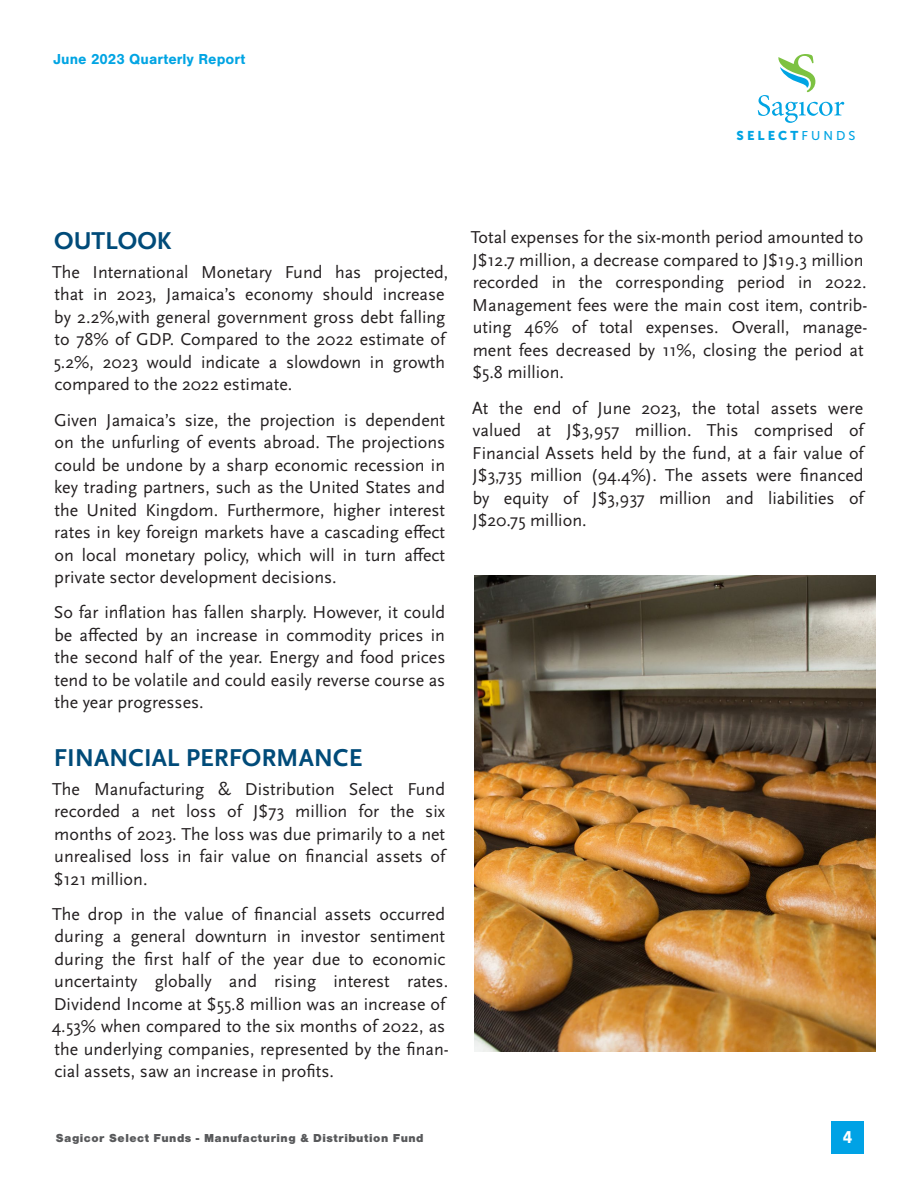
<style>
.page{position:relative;width:918px;height:1188px;background:#fff}
.page>*{position:absolute;margin:0;border:0;box-sizing:border-box;transform-origin:0 0}
.t1{font:700 25.5px "Scala Sans Pro";color:#004b79}
.t2{font:18px/22.5px "Scala Sans Pro";color:#231f20;text-align:justify}
.t3{font:700 18px "Nimbus San";color:#fff}
.t4{font:700 15px "Nimbus San";color:#00a4e3}
.t5{font:12.75px "Museo Sans 900";letter-spacing:.24em;color:#00a4e3}
.t6{font:900 12px "Nimbus San";letter-spacing:.04em;color:#58595b}
.s1{font-family:"Museo Sans 500"}
</style>
<div class="page">
<div style="left:832px;top:1121px;width:32px;height:33px;background:#00a2e5"></div>
<svg style="left:758px;top:54px;width:86px;height:69px"></svg>
<img style="left:474px;top:576px;width:401px;height:475px">
<p class="t4" style="left:53px;top:51px;width:193px">June 2023 Quarterly Report</p>
<p class="t5" style="left:737px;top:128px;width:120px">SELECT<span class="s1">FUNDS</span></p>
<h1 class="t1" style="left:54px;top:226px;width:119px">OUTLOOK</h1>
<p class="t2" style="left:52px;top:261px;width:398px;text-align:left">The International Monetary Fund has projected, that in 2023, Jamaica’s economy should increase by 2.2%,with general government gross debt falling to 78% of GDP. Compared to the 2022 estimate of 5.2%, 2023 would indicate a slowdown in growth compared to the 2022 estimate.</p>
<p class="t2" style="left:54px;top:408px;width:393px">Given Jamaica’s size, the projection is dependent on the unfurling of events abroad. The projections could be undone by a sharp economic recession in key trading partners, such as the United States and the United Kingdom. Furthermore, higher interest rates in key foreign markets have a cascading effect on local monetary policy, which will in turn affect private sector development decisions.</p>
<p class="t2" style="left:54px;top:601px;width:393px">So far inflation has fallen sharply. However, it could be affected by an increase in commodity prices in the second half of the year. Energy and food prices tend to be volatile and could easily reverse course as the year progresses.</p>
<h1 class="t1" style="left:54px;top:743px;width:310px">FINANCIAL PERFORMANCE</h1>
<p class="t2" style="left:52px;top:777px;width:394px">The Manufacturing &amp; Distribution Select Fund recorded a net loss of J$73 million for the six months of 2023. The loss was due primarily to a net unrealised loss in fair value on financial assets of $121 million.</p>
<p class="t2" style="left:52px;top:903px;width:399px;text-align:left">The drop in the value of financial assets occurred during a general downturn in investor sentiment during the first half of the year due to economic uncertainty globally and rising interest rates.<br>Dividend Income at $55.8 million was an increase of 4.53% when compared to the six months of 2022, as the underlying companies, represented by the finan&shy;cial assets, saw an increase in profits.</p>
<p class="t2" style="left:471px;top:226px;width:398px;text-align:left">Total expenses for the six-month period amounted to J$12.7 million, a decrease compared to J$19.3 million recorded in the corresponding period in 2022.<br>Management fees were the main cost item, contrib&shy;uting 46% of total expenses. Overall, manage&shy;ment fees decreased by 11%, closing the period at $5.8 million.</p>
<p class="t2" style="left:472px;top:396px;width:393px">At the end of June 2023, the total assets were valued at J$3,957 million. This comprised of Financial Assets held by the fund, at a fair value of J$3,735 million (94.4%). The assets were financed by equity of J$3,937 million and liabilities of J$20.75 million.</p>
<p class="t6" style="left:56px;top:1131px;width:369px">Sagicor Select Funds - Manufacturing &amp; Distribution Fund</p>
<p class="t3" style="left:842px;top:1127px;width:12px">4</p>
</div>
